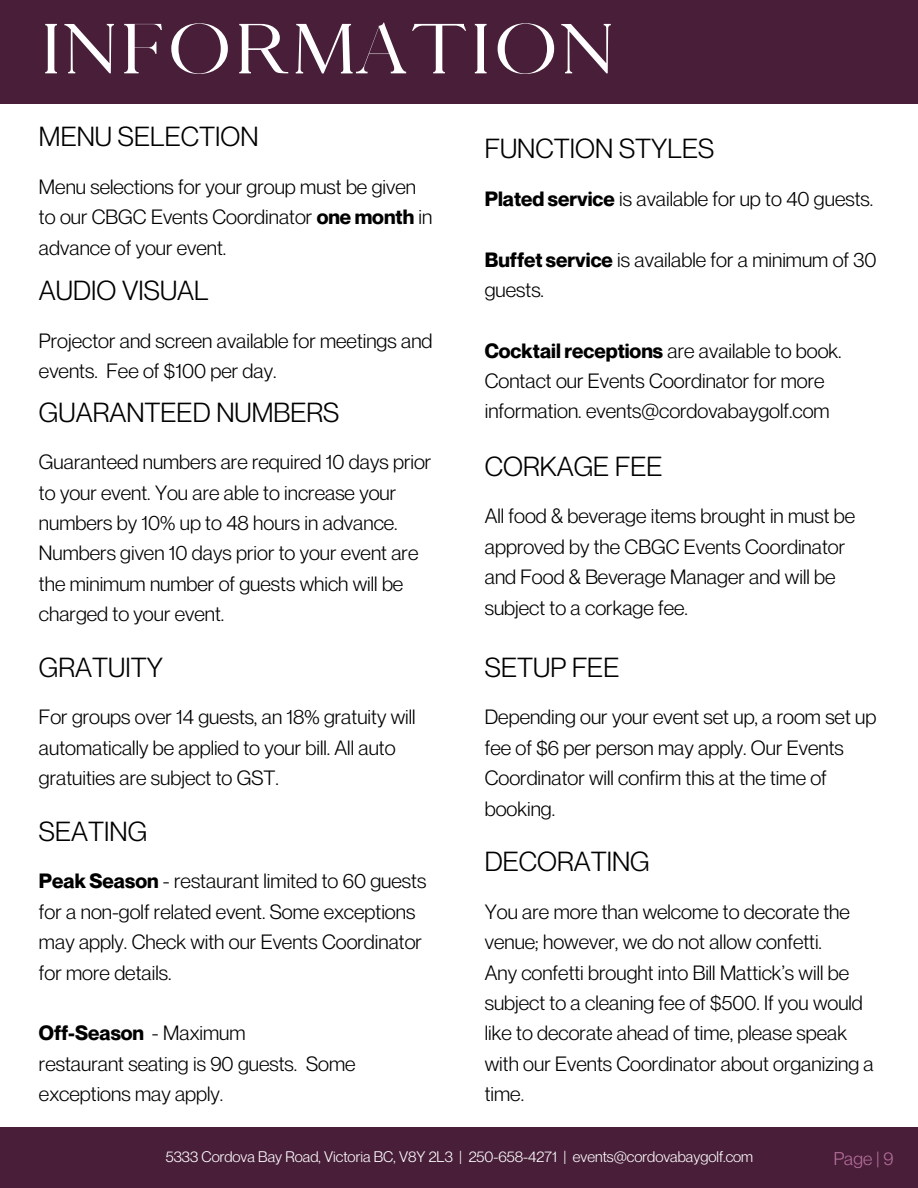
<style>
.page{position:relative;width:918px;height:1188px;background:#fff}
.page>*{position:absolute;margin:0;border:0;box-sizing:border-box;transform-origin:0 0}
.t1{font:67.5px "Pierson";letter-spacing:.055em;color:#fff}
.t2{font:27px "Neue Montreal";color:#000}
.t3{font:20.25px/30.3px "Neue Montreal";color:#000}
.t4{font:18px "Neue Montreal";color:#b66f9c}
.t5{font:15px "Neue Montreal";color:#fff}
.s1{font-weight:700}
</style>
<div class="page">
<div style="left:0;top:1128px;width:918px;height:60px;background:#491e39"></div>
<div style="left:0;top:0;width:918px;height:104px;background:#491e39"></div>
<h1 class="t1" style="left:42px;top:9px;width:575px">INFORMATION</h1>
<h2 class="t2" style="left:39px;top:120px;width:221px">MENU SELECTION</h2>
<p class="t3" style="left:39px;top:171px;width:395px">Menu selections for your group must be given to our CBGC Events Coordinator <span class="s1">one month</span> in advance of your event.</p>
<h2 class="t2" style="left:39px;top:274px;width:171px">AUDIO VISUAL</h2>
<p class="t3" style="left:39px;top:325px;width:395px">Projector and screen available for meetings and events. Fee of $100 per day.</p>
<h2 class="t2" style="left:39px;top:396px;width:302px">GUARANTEED NUMBERS</h2>
<p class="t3" style="left:39px;top:447px;width:394px">Guaranteed numbers are required 10 days prior to your event. You are able to increase your numbers by 10% up to 48 hours in advance.<br>Numbers given 10 days prior to your event are the minimum number of guests which will be charged to your event.</p>
<h2 class="t2" style="left:39px;top:651px;width:125px">GRATUITY</h2>
<p class="t3" style="left:39px;top:702px;width:378px">For groups over 14 guests, an 18% gratuity will automatically be applied to your bill. All auto gratuities are subject to GST.</p>
<h2 class="t2" style="left:39px;top:815px;width:110px">SEATING</h2>
<p class="t3" style="left:39px;top:866px;width:389px"><span class="s1">Peak Season</span> - restaurant limited to 60 guests for a non-golf related event. Some exceptions may apply. Check with our Events Coordinator for more details.</p>
<p class="t3" style="left:39px;top:1018px;width:318px"><span class="s1">Off-Season</span> - Maximum<br>restaurant seating is 90 guests. Some exceptions may apply.</p>
<h2 class="t2" style="left:485px;top:132px;width:231px">FUNCTION STYLES</h2>
<p class="t3" style="left:485px;top:183px;width:390px"><span class="s1">Plated service</span> is available for up to 40 guests.</p>
<p class="t3" style="left:485px;top:244px;width:393px"><span class="s1">Buffet service</span> is available for a minimum of 30 guests.</p>
<p class="t3" style="left:485px;top:335px;width:358px"><span class="s1">Cocktail receptions</span> are available to book.<br>Contact our Events Coordinator for more information. events@cordovabaygolf.com</p>
<h2 class="t2" style="left:485px;top:450px;width:179px">CORKAGE FEE</h2>
<p class="t3" style="left:485px;top:501px;width:372px">All food &amp; beverage items brought in must be approved by the CBGC Events Coordinator and Food &amp; Beverage Manager and will be subject to a corkage fee.</p>
<h2 class="t2" style="left:485px;top:651px;width:136px">SETUP FEE</h2>
<p class="t3" style="left:485px;top:702px;width:393px">Depending our your event set up, a room set up fee of $6 per person may apply. Our Events Coordinator will confirm this at the time of booking.</p>
<h2 class="t2" style="left:485px;top:845px;width:166px">DECORATING</h2>
<p class="t3" style="left:485px;top:896px;width:390px">You are more than welcome to decorate the venue; however, we do not allow confetti.<br>Any confetti brought into Bill Mattick’s will be subject to a cleaning fee of $500. If you would like to decorate ahead of time, please speak with our Events Coordinator about organizing a time.</p>
<p class="t5" style="left:166px;top:1148px;width:589px">5333 Cordova Bay Road, Victoria BC, V8Y 2L3 | 250-658-4271 | events@cordovabaygolf.com</p>
<p class="t4" style="left:834px;top:1147px;width:61px">Page | 9</p>
</div>
